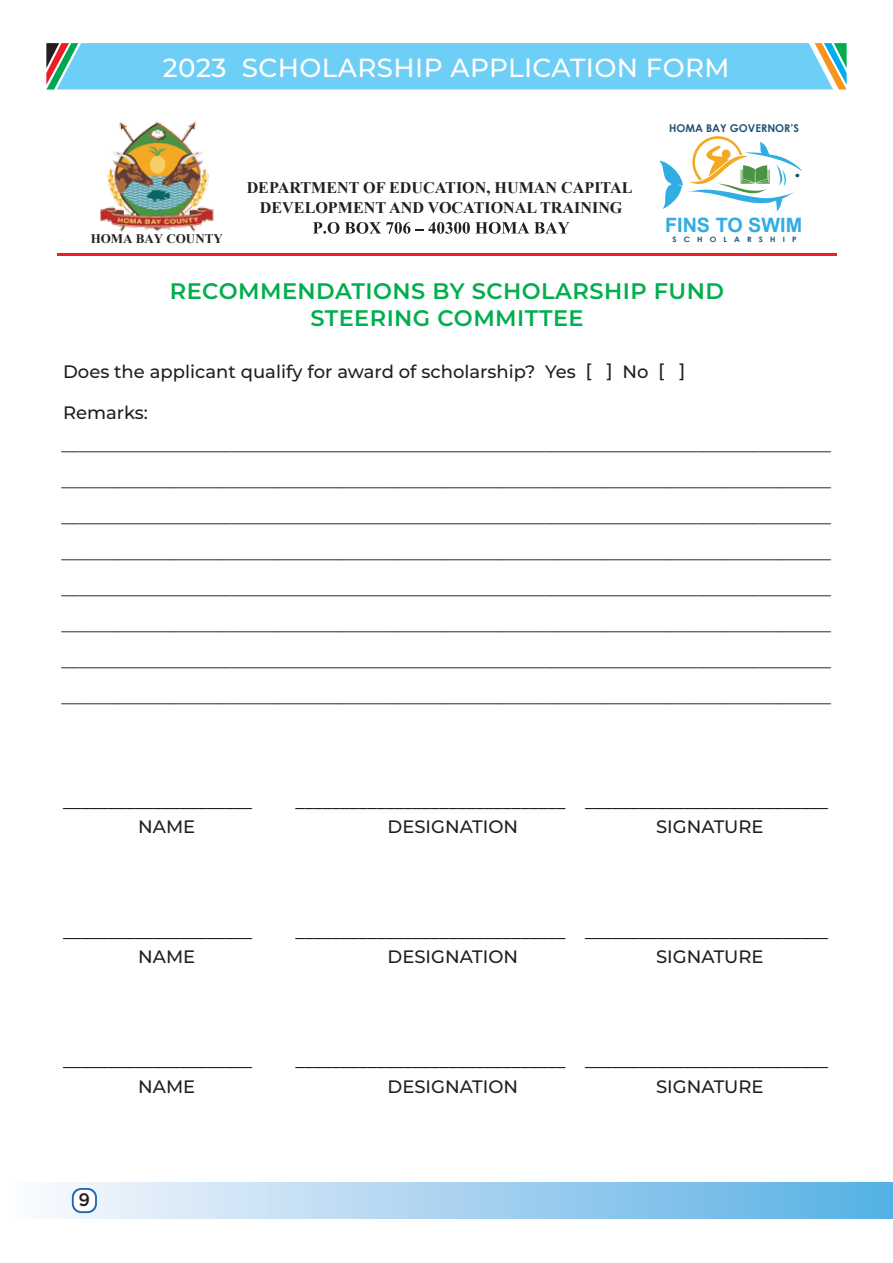
<style>
.page{position:relative;width:893px;height:1263px;background:#fff}
.page>*{position:absolute;margin:0;border:0;box-sizing:border-box;transform-origin:0 0}
.t1{font:500 26.25px "Montserrat";letter-spacing:.015em;color:#fff}
.t2{font:600 22.5px/27px "Montserrat";letter-spacing:.02em;color:#00ae4d;text-align:center}
.t3{font:700 19.8px "Arial";color:#30ade3}
.t4{font:18px/36px "Myriad Pro";color:#231f20;text-align:justify}
.t5{font:500 18px "Montserrat";color:#231f20}
.t6{font:500 18px "Gotham";color:#231f20}
.t7{font:700 16.05px/19.4px "Times New Roman";color:#231f20;text-align:center}
.t8{font:700 13.05px "Times New Roman";letter-spacing:-.005em;color:#231f20}
.t9{font:700 10.8px "Century Gothic";color:#1e5479}
.t10{font:700 7.35px "Century Gothic";letter-spacing:.9em;color:#1e5479;scale:1.08 1}
</style>
<div class="page">
<div style="left:0;top:1182px;width:893px;height:36px;background:linear-gradient(to right,#fefafe,#56afe4)"></div>
<svg style="left:72px;top:1188px;width:25px;height:25px"></svg>
<div style="left:74px;top:1190px;width:21px;height:21px;background:#fff;border-radius:8px"></div>
<svg style="left:46px;top:43px;width:801px;height:47px;background:#71cdef"></svg>
<hr style="left:58px;top:254px;width:779px;height:2px;background:#ed1f24">
<svg style="left:313px;top:222px;width:256px;height:12px"></svg>
<img style="left:100px;top:121px;width:114px;height:111px">
<svg style="left:659px;top:136px;width:143px;height:75px"></svg>
<h1 class="t1" style="left:163px;top:49px;width:568px">2023 SCHOLARSHIP APPLICATION FORM</h1>
<p class="t8" style="left:91px;top:229px;width:134px">HOMA BAY COUNTY</p>
<p class="t7" style="left:247px;top:178px;width:387px">DEPARTMENT OF EDUCATION, HUMAN CAPITAL<br>DEVELOPMENT AND VOCATIONAL TRAINING</p>
<p class="t9" style="left:669px;top:120px;width:132px">HOMA BAY GOVERNOR’S</p>
<p class="t3" style="left:665px;top:212px;width:139px">FINS TO SWIM</p>
<p class="t10" style="left:672px;top:233px;width:116px">SCHOLARSHIP</p>
<p class="t2" style="left:170px;top:276px;width:556px">RECOMMENDATIONS BY SCHOLARSHIP FUND<br>STEERING COMMITTEE</p>
<p class="t5" style="left:63px;top:359px;width:624px">Does the applicant qualify for award of scholarship? Yes [ ] No [ ]</p>
<p class="t5" style="left:63px;top:400px;width:87px">Remarks:</p>
<p class="t4" style="left:62px;top:425px;width:771px">______________________________________________________________________________________ ______________________________________________________________________________________ ______________________________________________________________________________________ ______________________________________________________________________________________ ______________________________________________________________________________________ ______________________________________________________________________________________ ______________________________________________________________________________________ ______________________________________________________________________________________</p>
<p class="t5" style="left:63px;top:789px;width:190px">_____________________</p>
<p class="t5" style="left:296px;top:789px;width:534px">______________________________ ___________________________</p>
<p class="t5" style="left:138px;top:814px;width:59px">NAME</p>
<p class="t5" style="left:387px;top:814px;width:132px">DESIGNATION</p>
<p class="t5" style="left:656px;top:814px;width:109px">SIGNATURE</p>
<p class="t5" style="left:63px;top:919px;width:190px">_____________________</p>
<p class="t5" style="left:296px;top:919px;width:534px">______________________________ ___________________________</p>
<p class="t5" style="left:138px;top:944px;width:59px">NAME</p>
<p class="t5" style="left:387px;top:944px;width:132px">DESIGNATION</p>
<p class="t5" style="left:656px;top:944px;width:109px">SIGNATURE</p>
<p class="t5" style="left:63px;top:1048px;width:190px">_____________________</p>
<p class="t5" style="left:296px;top:1048px;width:534px">______________________________ ___________________________</p>
<p class="t5" style="left:138px;top:1074px;width:59px">NAME</p>
<p class="t5" style="left:387px;top:1074px;width:132px">DESIGNATION</p>
<p class="t5" style="left:656px;top:1074px;width:109px">SIGNATURE</p>
<p class="t6" style="left:79px;top:1188px;width:13px">9</p>
</div>
